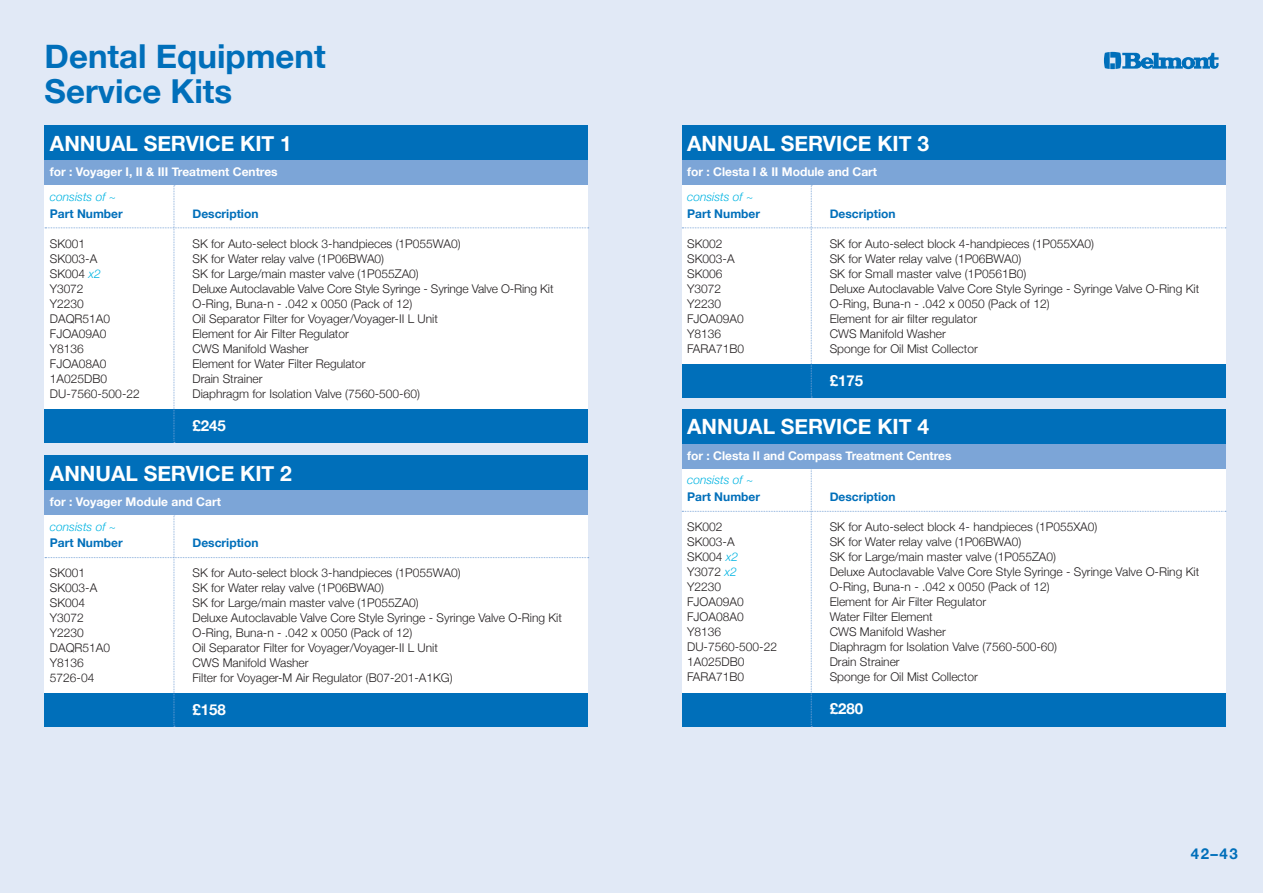
<style>
.page{position:relative;width:1263px;height:893px;background:#fff}
.page>*{position:absolute;margin:0;border:0;box-sizing:border-box;transform-origin:0 0}
.t1{font:700 33px/34.5px "Helvetica Neue";color:#006fba}
.t2{font:700 21px "Helvetica Neue";color:#fff}
.t3{font:700 15px "Helvetica Neue";color:#fff}
.t4{font:700 15px "Helvetica Neue";color:#006fba}
.t5{font:300 12px "Helvetica Neue";color:#231f20}
.t6{font:700 12px "Helvetica Neue";color:#fff}
.t7{font:700 12px "Helvetica Neue";color:#006fba}
.t8{font:italic 300 12px "Helvetica Neue";color:#00b4e2}
.s1{font-style:italic;color:#00b4e2}
</style>
<div class="page">
<div style="left:631px;top:0;width:632px;height:893px;background:#e1e9f6"></div>
<div style="left:0;top:0;width:631px;height:893px;background:#e1e9f6"></div>
<div style="left:45px;top:151px;width:543px;height:34px;background:#7ca5d7"></div>
<div style="left:682px;top:151px;width:543px;height:34px;background:#7ca5d7"></div>
<div style="left:45px;top:480px;width:543px;height:34px;background:#7ca5d7"></div>
<div style="left:682px;top:434px;width:543px;height:34px;background:#7ca5d7"></div>
<svg style="left:1104px;top:52px;width:114px;height:17px"></svg>
<div style="left:45px;top:126px;width:543px;height:34px;background:#006fba"></div>
<div style="left:682px;top:126px;width:543px;height:34px;background:#006fba"></div>
<div style="left:45px;top:455px;width:543px;height:34px;background:#006fba"></div>
<div style="left:682px;top:409px;width:543px;height:34px;background:#006fba"></div>
<svg style="left:45px;top:185px;width:544px;height:258px;background:#ddebf5"></svg>
<svg style="left:682px;top:185px;width:544px;height:213px;background:#d5e7f3"></svg>
<svg style="left:45px;top:514px;width:544px;height:213px;background:#d5e7f3"></svg>
<svg style="left:682px;top:468px;width:544px;height:259px;background:#dcebf5"></svg>
<h1 class="t1" style="left:45px;top:40px;width:283px">Dental Equipment<br>Service Kits</h1>
<h2 class="t2" style="left:50px;top:127px;width:243px">ANNUAL SERVICE KIT 1</h2>
<p class="t6" style="left:50px;top:163px;width:229px">for : Voyager I, II &amp; III Treatment Centres</p>
<p class="t8" style="left:50px;top:187px;width:68px">consists of ~</p>
<p class="t7" style="left:50px;top:204px;width:74px">Part Number</p>
<p class="t7" style="left:192px;top:204px;width:67px">Description</p>
<p class="t5" style="left:50px;top:234px;width:37px">SK001</p>
<p class="t5" style="left:192px;top:234px;width:270px">SK for Auto-select block 3-handpieces (1P055WA0)</p>
<p class="t5" style="left:50px;top:249px;width:49px">SK003-A</p>
<p class="t5" style="left:192px;top:249px;width:193px">SK for Water relay valve (1P06BWA0)</p>
<p class="t5" style="left:50px;top:264px;width:52px">SK004 <span class="s1">x2</span></p>
<p class="t5" style="left:192px;top:264px;width:228px">SK for Large/main master valve (1P055ZA0)</p>
<p class="t5" style="left:50px;top:279px;width:35px">Y3072</p>
<p class="t5" style="left:192px;top:279px;width:363px">Deluxe Autoclavable Valve Core Style Syringe - Syringe Valve O-Ring Kit</p>
<p class="t5" style="left:50px;top:294px;width:36px">Y2230</p>
<p class="t5" style="left:192px;top:294px;width:221px">O-Ring, Buna-n - .042 x 0050 (Pack of 12)</p>
<p class="t5" style="left:50px;top:309px;width:62px">DAQR51A0</p>
<p class="t5" style="left:192px;top:309px;width:247px">Oil Separator Filter for Voyager/Voyager-II L Unit</p>
<p class="t5" style="left:50px;top:324px;width:58px">FJOA09A0</p>
<p class="t5" style="left:192px;top:324px;width:158px">Element for Air Filter Regulator</p>
<p class="t5" style="left:50px;top:339px;width:36px">Y8136</p>
<p class="t5" style="left:192px;top:339px;width:118px">CWS Manifold Washer</p>
<p class="t5" style="left:50px;top:354px;width:58px">FJOA08A0</p>
<p class="t5" style="left:192px;top:354px;width:175px">Element for Water Filter Regulator</p>
<p class="t5" style="left:50px;top:369px;width:59px">1A025DB0</p>
<p class="t5" style="left:192px;top:369px;width:72px">Drain Strainer</p>
<p class="t5" style="left:50px;top:384px;width:91px">DU-7560-500-22</p>
<p class="t5" style="left:192px;top:384px;width:229px">Diaphragm for Isolation Valve (7560-500-60)</p>
<p class="t3" style="left:192px;top:413px;width:35px">£245</p>
<h2 class="t2" style="left:50px;top:457px;width:243px">ANNUAL SERVICE KIT 2</h2>
<p class="t6" style="left:50px;top:492px;width:172px">for : Voyager Module and Cart</p>
<p class="t8" style="left:50px;top:517px;width:68px">consists of ~</p>
<p class="t7" style="left:50px;top:534px;width:74px">Part Number</p>
<p class="t7" style="left:192px;top:534px;width:67px">Description</p>
<p class="t5" style="left:50px;top:563px;width:37px">SK001</p>
<p class="t5" style="left:192px;top:563px;width:270px">SK for Auto-select block 3-handpieces (1P055WA0)</p>
<p class="t5" style="left:50px;top:578px;width:49px">SK003-A</p>
<p class="t5" style="left:192px;top:578px;width:193px">SK for Water relay valve (1P06BWA0)</p>
<p class="t5" style="left:50px;top:593px;width:37px">SK004</p>
<p class="t5" style="left:192px;top:593px;width:228px">SK for Large/main master valve (1P055ZA0)</p>
<p class="t5" style="left:50px;top:608px;width:36px">Y3072</p>
<p class="t5" style="left:192px;top:608px;width:371px">Deluxe Autoclavable Valve Core Style Syringe - Syringe Valve O-Ring Kit</p>
<p class="t5" style="left:50px;top:623px;width:36px">Y2230</p>
<p class="t5" style="left:192px;top:623px;width:221px">O-Ring, Buna-n - .042 x 0050 (Pack of 12)</p>
<p class="t5" style="left:50px;top:638px;width:62px">DAQR51A0</p>
<p class="t5" style="left:192px;top:638px;width:247px">Oil Separator Filter for Voyager/Voyager-II L Unit</p>
<p class="t5" style="left:50px;top:653px;width:36px">Y8136</p>
<p class="t5" style="left:192px;top:653px;width:118px">CWS Manifold Washer</p>
<p class="t5" style="left:50px;top:668px;width:46px">5726-04</p>
<p class="t5" style="left:192px;top:668px;width:262px">Filter for Voyager-M Air Regulator (B07-201-A1KG)</p>
<p class="t3" style="left:192px;top:698px;width:35px">£158</p>
<h2 class="t2" style="left:687px;top:127px;width:243px">ANNUAL SERVICE KIT 3</h2>
<p class="t6" style="left:687px;top:163px;width:191px">for : Clesta I &amp; II Module and Cart</p>
<p class="t8" style="left:687px;top:187px;width:68px">consists of ~</p>
<p class="t7" style="left:687px;top:204px;width:74px">Part Number</p>
<p class="t7" style="left:830px;top:204px;width:67px">Description</p>
<p class="t5" style="left:687px;top:234px;width:37px">SK002</p>
<p class="t5" style="left:830px;top:234px;width:266px">SK for Auto-select block 4-handpieces (1P055XA0)</p>
<p class="t5" style="left:687px;top:249px;width:49px">SK003-A</p>
<p class="t5" style="left:830px;top:249px;width:193px">SK for Water relay valve (1P06BWA0)</p>
<p class="t5" style="left:687px;top:264px;width:37px">SK006</p>
<p class="t5" style="left:830px;top:264px;width:198px">SK for Small master valve (1P0561B0)</p>
<p class="t5" style="left:687px;top:279px;width:36px">Y3072</p>
<p class="t5" style="left:830px;top:279px;width:371px">Deluxe Autoclavable Valve Core Style Syringe - Syringe Valve O-Ring Kit</p>
<p class="t5" style="left:687px;top:294px;width:36px">Y2230</p>
<p class="t5" style="left:830px;top:294px;width:221px">O-Ring, Buna-n - .042 x 0050 (Pack of 12)</p>
<p class="t5" style="left:687px;top:309px;width:58px">FJOA09A0</p>
<p class="t5" style="left:830px;top:309px;width:149px">Element for air filter regulator</p>
<p class="t5" style="left:687px;top:324px;width:36px">Y8136</p>
<p class="t5" style="left:830px;top:324px;width:118px">CWS Manifold Washer</p>
<p class="t5" style="left:687px;top:339px;width:58px">FARA71B0</p>
<p class="t5" style="left:830px;top:339px;width:150px">Sponge for Oil Mist Collector</p>
<p class="t3" style="left:830px;top:368px;width:35px">£175</p>
<h2 class="t2" style="left:687px;top:410px;width:243px">ANNUAL SERVICE KIT 4</h2>
<p class="t6" style="left:687px;top:446px;width:266px">for : Clesta II and Compass Treatment Centres</p>
<p class="t8" style="left:687px;top:471px;width:68px">consists of ~</p>
<p class="t7" style="left:687px;top:487px;width:74px">Part Number</p>
<p class="t7" style="left:830px;top:487px;width:67px">Description</p>
<p class="t5" style="left:687px;top:517px;width:37px">SK002</p>
<p class="t5" style="left:830px;top:517px;width:269px">SK for Auto-select block 4- handpieces (1P055XA0)</p>
<p class="t5" style="left:687px;top:532px;width:49px">SK003-A</p>
<p class="t5" style="left:830px;top:532px;width:193px">SK for Water relay valve (1P06BWA0)</p>
<p class="t5" style="left:687px;top:547px;width:52px">SK004 <span class="s1">x2</span></p>
<p class="t5" style="left:830px;top:547px;width:228px">SK for Large/main master valve (1P055ZA0)</p>
<p class="t5" style="left:687px;top:562px;width:51px">Y3072 <span class="s1">x2</span></p>
<p class="t5" style="left:830px;top:562px;width:371px">Deluxe Autoclavable Valve Core Style Syringe - Syringe Valve O-Ring Kit</p>
<p class="t5" style="left:687px;top:577px;width:36px">Y2230</p>
<p class="t5" style="left:830px;top:577px;width:221px">O-Ring, Buna-n - .042 x 0050 (Pack of 12)</p>
<p class="t5" style="left:687px;top:592px;width:58px">FJOA09A0</p>
<p class="t5" style="left:830px;top:592px;width:158px">Element for Air Filter Regulator</p>
<p class="t5" style="left:687px;top:607px;width:58px">FJOA08A0</p>
<p class="t5" style="left:830px;top:607px;width:105px">Water Filter Element</p>
<p class="t5" style="left:687px;top:622px;width:36px">Y8136</p>
<p class="t5" style="left:830px;top:622px;width:118px">CWS Manifold Washer</p>
<p class="t5" style="left:687px;top:637px;width:91px">DU-7560-500-22</p>
<p class="t5" style="left:830px;top:637px;width:229px">Diaphragm for Isolation Valve (7560-500-60)</p>
<p class="t5" style="left:687px;top:652px;width:59px">1A025DB0</p>
<p class="t5" style="left:830px;top:652px;width:72px">Drain Strainer</p>
<p class="t5" style="left:687px;top:667px;width:58px">FARA71B0</p>
<p class="t5" style="left:830px;top:667px;width:150px">Sponge for Oil Mist Collector</p>
<p class="t3" style="left:830px;top:697px;width:35px">£280</p>
<p class="t4" style="left:1191px;top:842px;width:48px">42–43</p>
</div>
